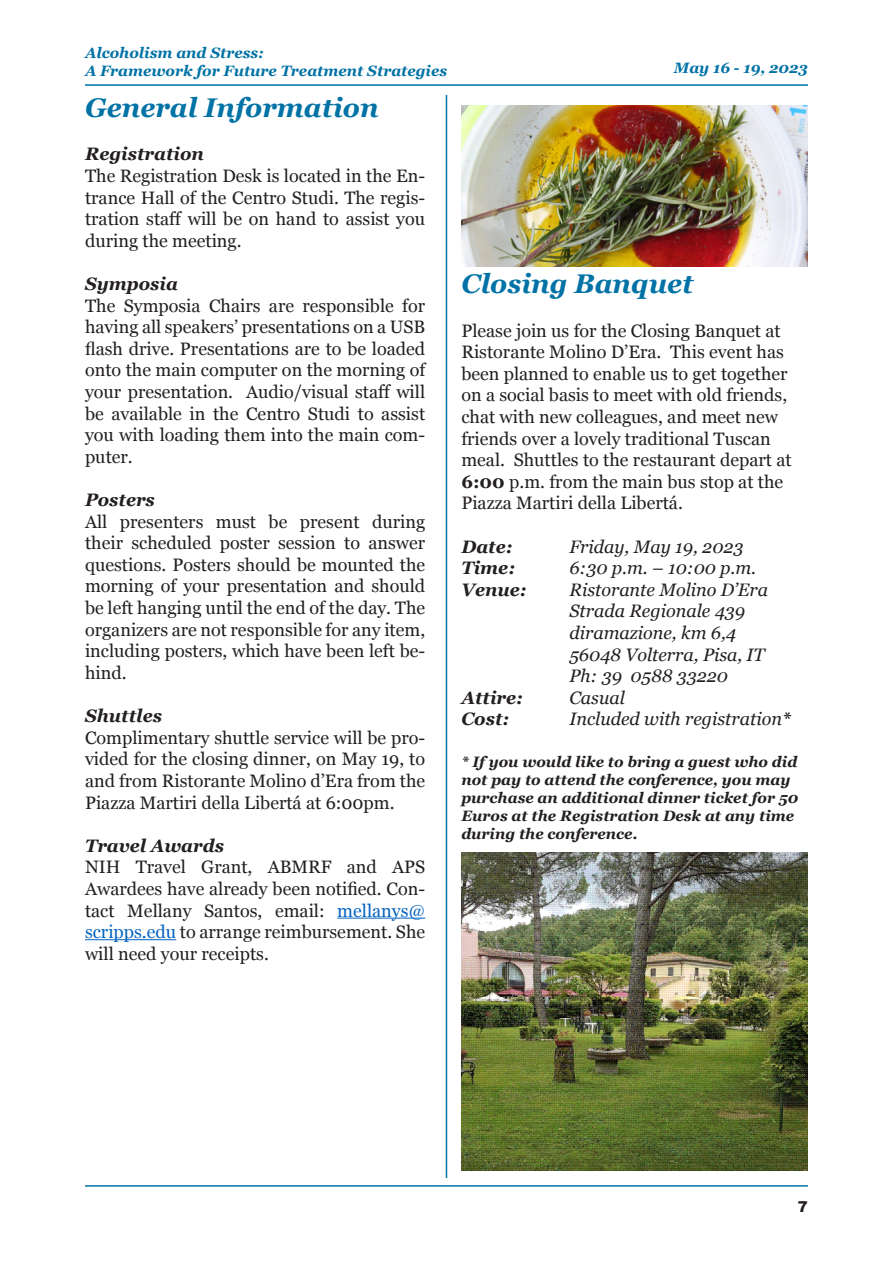
<style>
.page{position:relative;width:893px;height:1263px;background:#fff}
.page>*{position:absolute;margin:0;border:0;box-sizing:border-box;transform-origin:0 0}
.t1{font:italic 700 27px "Georgia";color:#0072a5}
.t2{font:18px/21.6px "Georgia";color:#231f20;text-align:justify}
.t3{font:italic 18px "Georgia";color:#231f20}
.t4{font:italic 700 18px "Georgia";color:#231f20}
.t5{font:italic 700 15px/18px "Georgia";color:#231f20}
.t6{font:italic 700 15px/18px "Georgia";color:#0072a5}
.t7{font:900 15px "Arial";color:#231f20}
.s1{color:#0563c1}
.s2{font-weight:700}
</style>
<div class="page">
<hr style="left:85px;top:84px;width:723px;height:2px;background:#0072a5">
<hr style="left:85px;top:1185px;width:723px;height:2px;background:#0072a5">
<hr style="left:337px;top:918px;width:88px;height:1px;background:#0563c1">
<hr style="left:85px;top:939px;width:91px;height:1px;background:#0563c1">
<hr style="left:446px;top:95px;width:1px;height:1083px;background:#0072a5">
<img style="left:461px;top:105px;width:347px;height:161px">
<img style="left:461px;top:852px;width:347px;height:318px">
<p class="t6" style="left:85px;top:43px;width:364px">Alcoholism and Stress:<br>A Framework for Future Treatment Strategies</p>
<p class="t1" style="left:85px;top:88px;width:295px">General Information</p>
<p class="t4" style="left:85px;top:141px;width:120px">Registration</p>
<p class="t2" style="left:85px;top:164px;width:342px">The Registration Desk is located in the En&shy;trance Hall of the Centro Studi. The regis&shy;tration staff will be on hand to assist you during the meeting.</p>
<p class="t4" style="left:85px;top:270px;width:94px">Symposia</p>
<p class="t2" style="left:85px;top:294px;width:342px">The Symposia Chairs are responsible for having all speakers’ presentations on a USB flash drive. Presentations are to be loaded onto the main computer on the morning of your presentation. Audio/visual staff will be available in the Centro Studi to assist you with loading them into the main com&shy;puter.</p>
<p class="t4" style="left:85px;top:486px;width:71px">Posters</p>
<p class="t2" style="left:85px;top:510px;width:342px">All presenters must be present during their scheduled poster session to answer questions. Posters should be mounted the morning of your presentation and should be left hanging until the end of the day. The organizers are not responsible for any item, including posters, which have been left be&shy;hind.</p>
<p class="t4" style="left:85px;top:702px;width:78px">Shuttles</p>
<p class="t2" style="left:85px;top:726px;width:342px">Complimentary shuttle service will be pro&shy;vided for the closing dinner, on May 19, to and from Ristorante Molino d’Era from the Piazza Martiri della Libertá at 6:00pm.</p>
<p class="t4" style="left:85px;top:832px;width:140px">Travel Awards</p>
<p class="t2" style="left:85px;top:855px;width:342px">NIH Travel Grant, ABMRF and APS Awardees have already been notified. Con&shy;tact Mellany Santos, email: <span class="s1">mellanys@ scripps.edu</span> to arrange reimbursement. She will need your receipts.</p>
<p class="t6" style="left:674px;top:58px;width:136px">May 16 - 19, 2023</p>
<p class="t1" style="left:461px;top:264px;width:234px">Closing Banquet</p>
<p class="t2" style="left:461px;top:319px;width:332px;text-align:left">Please join us for the Closing Banquet at Ristorante Molino D’Era. This event has been planned to enable us to get together on a social basis to meet with old friends, chat with new colleagues, and meet new friends over a lovely traditional Tuscan meal. Shuttles to the restaurant depart at <span class="s2">6:00</span> p.m. from the main bus stop at the Piazza Martiri della Libertá.</p>
<p class="t4" style="left:461px;top:533px;width:53px">Date:</p>
<p class="t3" style="left:569px;top:533px;width:176px">Friday, May 19, 2023</p>
<p class="t4" style="left:461px;top:554px;width:55px">Time:</p>
<p class="t3" style="left:569px;top:555px;width:188px">6:30 p.m. – 10:00 p.m.</p>
<p class="t4" style="left:461px;top:576px;width:67px">Venue:</p>
<p class="t3" style="left:569px;top:576px;width:200px">Ristorante Molino D’Era</p>
<p class="t3" style="left:569px;top:598px;width:177px">Strada Regionale 439</p>
<p class="t3" style="left:569px;top:620px;width:168px">diramazione, km 6,4</p>
<p class="t3" style="left:569px;top:641px;width:197px">56048 Volterra, Pisa, IT</p>
<p class="t3" style="left:569px;top:663px;width:160px">Ph: 39 0588 33220</p>
<p class="t4" style="left:461px;top:684px;width:63px">Attire:</p>
<p class="t3" style="left:569px;top:684px;width:57px">Casual</p>
<p class="t4" style="left:461px;top:706px;width:49px">Cost:</p>
<p class="t3" style="left:569px;top:706px;width:223px">Included with registration<span class="s2">*</span></p>
<p class="t5" style="left:461px;top:752px;width:338px">* If you would like to bring a guest who did not pay to attend the conference, you may purchase an additional dinner ticket for 50<br>Euros at the Registration Desk at any time during the conference.</p>
<p class="t7" style="left:798px;top:1196px;width:12px">7</p>
</div>
